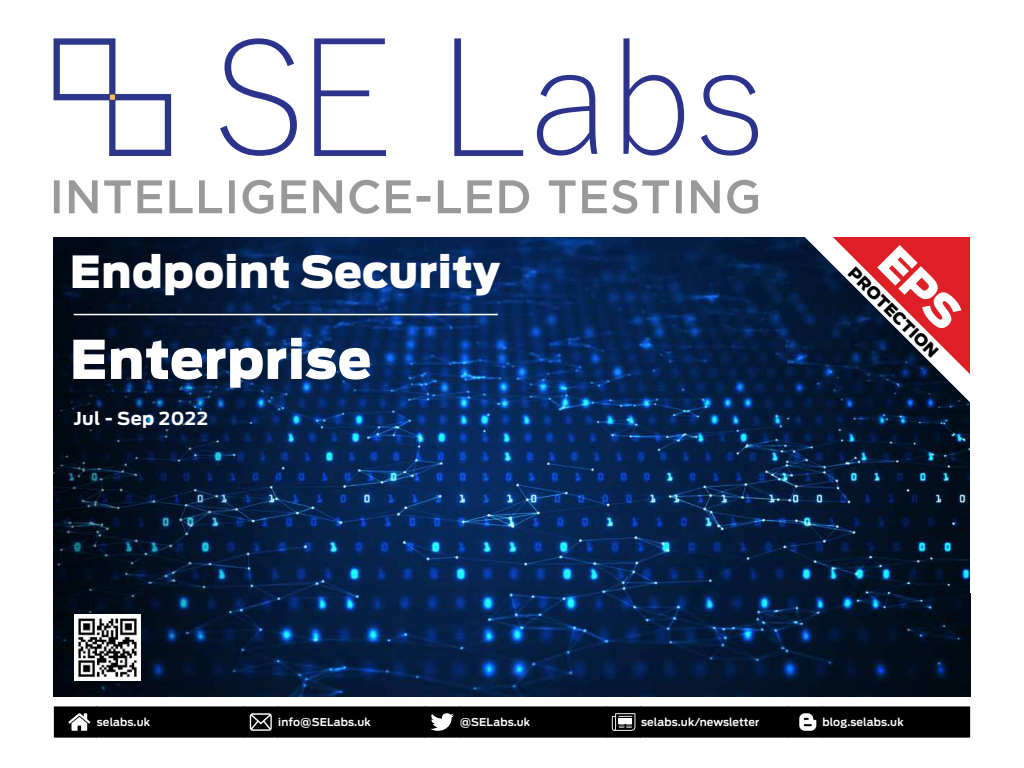
<style>
.page{position:relative;width:1024px;height:768px;background:#fff}
.page>*{position:absolute;margin:0;border:0;box-sizing:border-box;transform-origin:0 0}
.t1{font:900 53px "Ford Antenna";letter-spacing:.01em;color:#fff}
.t2{font:900 43.9px "Antenna";letter-spacing:.01em;color:#fff}
.t3{font:700 17.8px "Ford Antenna";letter-spacing:.025em;color:#fff}
.t4{font:900 16px "Ford Antenna";color:#000}
.t5{font:600 10.8px "Ford Antenna";letter-spacing:.01em;color:#fff}
</style>
<div class="page">
<img style="left:54px;top:237px;width:916px;height:459px">
<svg style="left:220px;top:38px;width:77px;height:118px"></svg>
<svg style="left:314px;top:38px;width:72px;height:118px"></svg>
<svg style="left:454px;top:38px;width:69px;height:118px"></svg>
<svg style="left:537px;top:75px;width:60px;height:81px"></svg>
<svg style="left:623px;top:38px;width:61px;height:118px"></svg>
<svg style="left:701px;top:75px;width:57px;height:81px"></svg>
<div style="left:54px;top:38px;width:61px;height:62px;border:6px solid #2c368a"></div>
<div style="left:109px;top:94px;width:62px;height:62px;border:6px solid #2c368a"></div>
<svg style="left:109px;top:95px;width:6px;height:5px"></svg>
<svg style="left:54px;top:180px;width:704px;height:34px"></svg>
<svg style="left:799px;top:237px;width:171px;height:170px;background:#152844"></svg>
<hr style="left:74px;top:314px;width:424px;height:1px;background:#fff">
<img style="left:74px;top:615px;width:66px;height:65px">
<svg style="left:54px;top:706px;width:916px;height:32px;background:#0f0f0f"></svg>
<svg style="left:831px;top:237px;width:139px;height:138px"></svg>
<h2 class="t2" style="left:70px;top:244px;width:432px">Endpoint Security</h2>
<h1 class="t1" style="left:70px;top:310px;width:303px">Enterprise</h1>
<h3 class="t3" style="left:74px;top:403px;width:136px">Jul - Sep 2022</h3>
<h3 class="t4" style="left:862px;top:259px;width:121px;rotate:45deg">PROTECTION</h3>
<p class="t5" style="left:97px;top:713px;width:55px">selabs.uk</p>
<p class="t5" style="left:278px;top:713px;width:94px">info@SELabs.uk</p>
<p class="t5" style="left:460px;top:713px;width:72px">@SELabs.uk</p>
<p class="t5" style="left:641px;top:713px;width:120px">selabs.uk/newsletter</p>
<p class="t5" style="left:823px;top:713px;width:83px">blog.selabs.uk</p>
</div>
